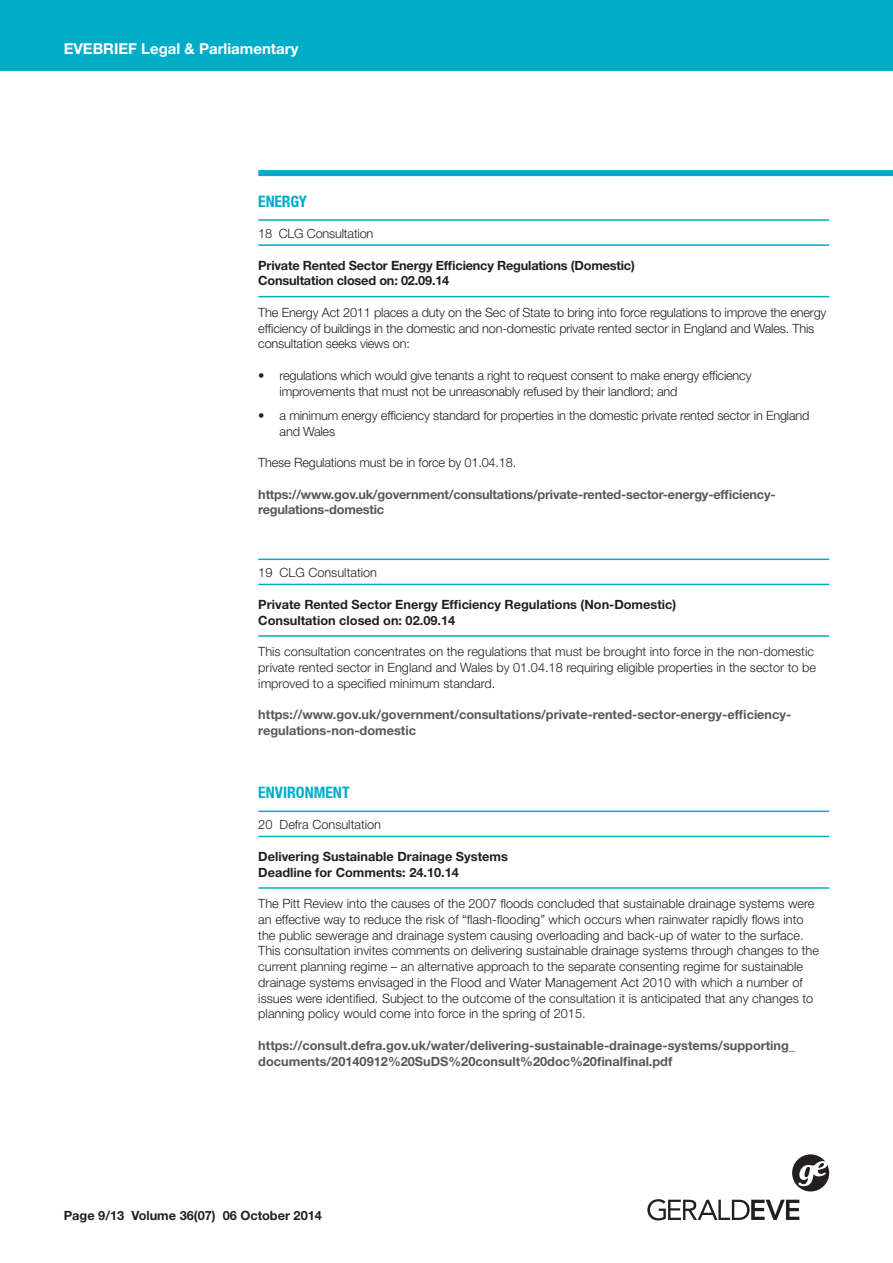
<style>
.page{position:relative;width:893px;height:1263px;background:#fff}
.page>*{position:absolute;margin:0;border:0;box-sizing:border-box;transform-origin:0 0}
.t1{font:700 condensed 15.75px "Helvetica Neue LT";color:#00acc8}
.t2{font:700 15px "Helvetica Neue";color:#fff}
.t3{font:300 12.75px/15.8px "Helvetica Neue";color:#231f20}
.t4{font:700 12.75px/15.8px "Helvetica Neue";color:#57585a}
.t5{font:700 12.75px/15.8px "Helvetica Neue";color:#231f20}
</style>
<div class="page">
<div style="left:0;top:0;width:893px;height:70px;background:#00acc8"></div>
<svg style="left:792px;top:1154px;width:37px;height:37px"></svg>
<svg style="left:647px;top:1199px;width:152px;height:21px"></svg>
<div style="left:258px;top:170px;width:635px;height:6px;background:#00acc8"></div>
<hr style="left:258px;top:219px;width:571px;height:2px;background:#00acc8">
<hr style="left:258px;top:244px;width:571px;height:2px;background:#00acc8">
<hr style="left:258px;top:296px;width:571px;height:1px;background:#00acc8">
<hr style="left:258px;top:558px;width:571px;height:2px;background:#00acc8">
<hr style="left:258px;top:584px;width:571px;height:1px;background:#00acc8">
<hr style="left:258px;top:635px;width:571px;height:2px;background:#00acc8">
<hr style="left:258px;top:810px;width:571px;height:2px;background:#00acc8">
<hr style="left:258px;top:836px;width:571px;height:1px;background:#00acc8">
<hr style="left:258px;top:887px;width:571px;height:2px;background:#00acc8">
<p class="t2" style="left:64px;top:40px;width:236px">EVEBRIEF Legal &amp; Parliamentary</p>
<p class="t1" style="left:258px;top:191px;width:50px">ENERGY</p>
<p class="t3" style="left:258px;top:225px;width:117px">18 CLG Consultation</p>
<p class="t5" style="left:258px;top:257px;width:378px">Private Rented Sector Energy Efficiency Regulations (Domestic)<br>Consultation closed on: 02.09.14</p>
<p class="t3" style="left:258px;top:304px;width:570px">The Energy Act 2011 places a duty on the Sec of State to bring into force regulations to improve the energy efficiency of buildings in the domestic and non-domestic private rented sector in England and Wales. This consultation seeks views on:</p>
<p class="t3" style="left:280px;top:367px;width:474px;text-indent:-21px">• regulations which would give tenants a right to request consent to make energy efficiency improvements that must not be unreasonably refused by their landlord; and</p>
<p class="t3" style="left:280px;top:407px;width:531px;text-indent:-21px">• a minimum energy efficiency standard for properties in the domestic private rented sector in England and Wales</p>
<p class="t3" style="left:258px;top:454px;width:259px">These Regulations must be in force by 01.04.18.</p>
<p class="t4" style="left:258px;top:486px;width:519px">https://www.gov.uk/government/consultations/private-rented-sector-energy-efficiency&shy;regulations-domestic</p>
<p class="t3" style="left:258px;top:565px;width:120px">19 CLG Consultation</p>
<p class="t5" style="left:258px;top:596px;width:419px">Private Rented Sector Energy Efficiency Regulations (Non-Domestic)<br>Consultation closed on: 02.09.14</p>
<p class="t3" style="left:258px;top:643px;width:559px">This consultation concentrates on the regulations that must be brought into force in the non-domestic private rented sector in England and Wales by 01.04.18 requiring eligible properties in the sector to be improved to a specified minimum standard.</p>
<p class="t4" style="left:258px;top:706px;width:534px">https://www.gov.uk/government/consultations/private-rented-sector-energy-efficiency&shy;regulations-non-domestic</p>
<p class="t1" style="left:258px;top:783px;width:93px">ENVIRONMENT</p>
<p class="t3" style="left:258px;top:817px;width:124px">20 Defra Consultation</p>
<p class="t5" style="left:258px;top:848px;width:251px">Delivering Sustainable Drainage Systems<br>Deadline for Comments: 24.10.14</p>
<p class="t3" style="left:258px;top:895px;width:562px">The Pitt Review into the causes of the 2007 floods concluded that sustainable drainage systems were an effective way to reduce the risk of “flash-flooding” which occurs when rainwater rapidly flows into the public sewerage and drainage system causing overloading and back-up of water to the surface.<br>This consultation invites comments on delivering sustainable drainage systems through changes to the current planning regime – an alternative approach to the separate consenting regime for sustainable drainage systems envisaged in the Flood and Water Management Act 2010 with which a number of issues were identified. Subject to the outcome of the consultation it is anticipated that any changes to planning policy would come into force in the spring of 2015.</p>
<p class="t4" style="left:258px;top:1037px;width:538px">https://consult.defra.gov.uk/water/delivering-sustainable-drainage-systems/supporting_ documents/20140912%20SuDS%20consult%20doc%20finalfinal.pdf</p>
<p class="t5" style="left:64px;top:1208px;width:260px">Page 9/13 Volume 36(07) 06 October 2014</p>
</div>
